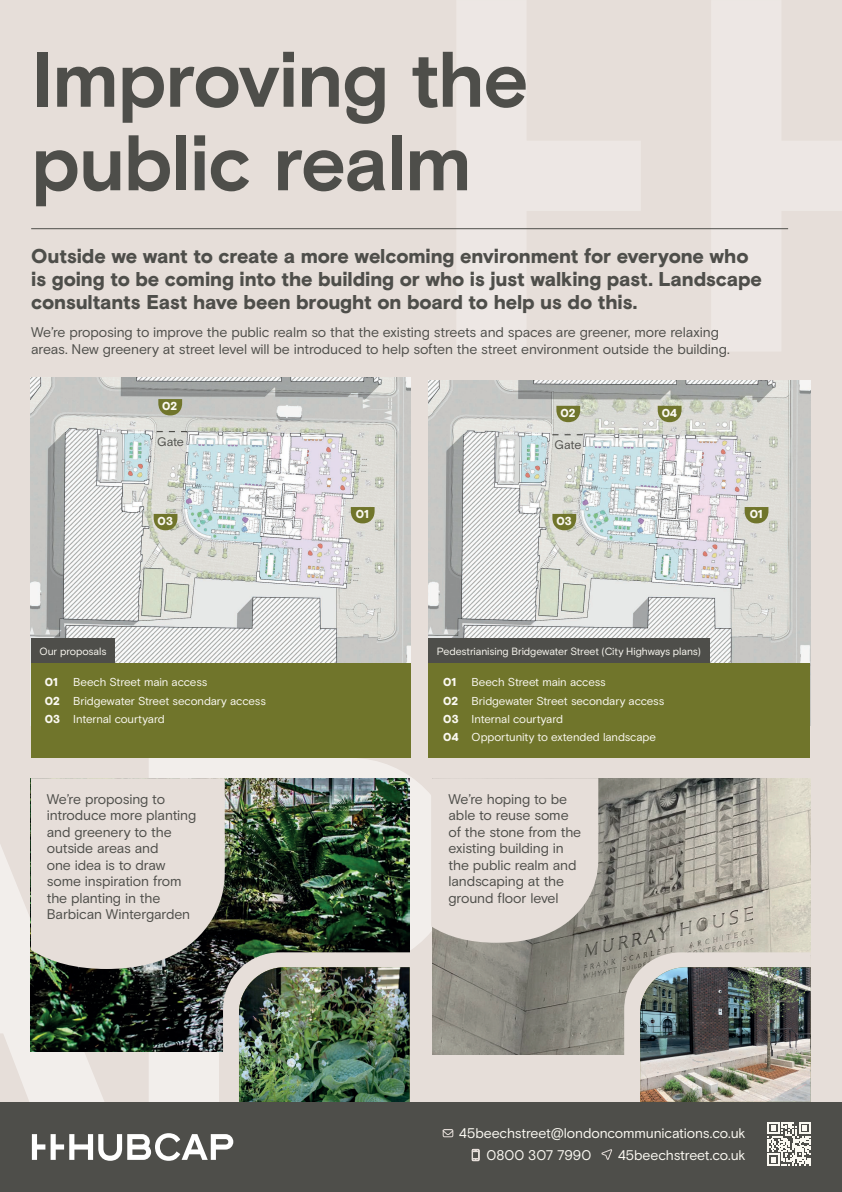
<style>
.page{position:relative;width:842px;height:1192px;background:#e6ded9}
.page>*{position:absolute;margin:0;border:0;box-sizing:border-box;transform-origin:0 0}
.title{font:700 78.5px/83.5px "Basis Grotesque Arabic Pro";letter-spacing:-.02em;color:#4e4e4a}
.sub{font:900 20px/23px "Basis Grotesque Arabic Pro";letter-spacing:-.01em;color:#4e4e4a}
.body_copy{font:14px/16.5px "Basis Grotesque Pro";letter-spacing:-.01em;color:#4e4e4a}
.t1{font:14px/21.9px "Basis Grotesque Pro";letter-spacing:-.01em;color:#fbf9f2}
.body_copy-2{font:12.4px "Basis Grotesque Pro";letter-spacing:-.025em;color:#4e4e4a}
.body_copy-3{font:11.5px "Basis Grotesque Pro";letter-spacing:-.01em;color:#fbf9f2}
.body_copy-4{font:900 11.5px "Basis Grotesque Arabic Pro";letter-spacing:-.005em;color:#fbf9f2}
.body_copy-5{font:10.5px "Basis Grotesque Pro";letter-spacing:-.01em;color:#fbf9f2}
.s1{font-family:"Basis Grotesque Arabic Pro";font-weight:900}
</style>
<div class="page">
<svg style="left:0;top:758px;width:456px;height:344px;fill:#ede8e4"></svg>
<div style="left:0;top:1102px;width:842px;height:90px;background:#4e4e4a"></div>
<svg style="left:32px;top:1133px;width:201px;height:28px"></svg>
<svg style="left:442px;top:1129px;width:11px;height:8px"></svg>
<svg style="left:601px;top:1149px;width:11px;height:11px"></svg>
<svg style="left:472px;top:1149px;width:7px;height:12px"></svg>
<svg style="left:767px;top:1122px;width:44px;height:44px"></svg>
<svg style="left:456px;top:1px;width:386px;height:350px"></svg>
<img style="left:31px;top:378px;width:380px;height:285px">
<img style="left:428px;top:381px;width:382px;height:344px">
<hr style="left:31px;top:229px;width:757px;height:1px;background:#4e4e4a">
<img style="left:432px;top:778px;width:379px;height:276px">
<div style="left:31px;top:639px;width:84px;height:24px;background:#4e4e4a"></div>
<div style="left:428px;top:639px;width:281px;height:24px;background:#4e4e4a"></div>
<div style="left:31px;top:663px;width:380px;height:95px;background:#70752b"></div>
<div style="left:428px;top:663px;width:381px;height:95px;background:#70752b"></div>
<svg style="left:351px;top:507px;width:24px;height:16px"></svg>
<svg style="left:745px;top:507px;width:23px;height:16px"></svg>
<svg style="left:154px;top:514px;width:23px;height:16px"></svg>
<svg style="left:552px;top:514px;width:24px;height:16px"></svg>
<svg style="left:158px;top:399px;width:24px;height:16px"></svg>
<svg style="left:556px;top:406px;width:24px;height:16px"></svg>
<svg style="left:658px;top:406px;width:23px;height:16px"></svg>
<svg style="left:431px;top:778px;width:167px;height:165px"></svg>
<img style="left:31px;top:778px;width:381px;height:324px">
<img style="left:239px;top:967px;width:171px;height:135px">
<svg style="left:624px;top:952px;width:187px;height:103px"></svg>
<img style="left:640px;top:967px;width:171px;height:135px">
<svg style="left:157px;top:431px;width:30px;height:1px"></svg>
<svg style="left:552px;top:434px;width:31px;height:1px"></svg>
<div style="left:550px;top:435px;width:36px;height:20px;background:#fbf9f2;opacity:.55"></div>
<div style="left:153px;top:432px;width:36px;height:19px;background:#fbf9f2;opacity:.55"></div>
<p class="title" style="left:31px;top:46px;width:499px">Improving the public realm</p>
<p class="sub" style="left:31px;top:246px;width:732px">Outside we want to create a more welcoming environment for everyone who is going to be coming into the building or who is just walking past. Landscape consultants East have been brought on board to help us do this.</p>
<p class="body_copy" style="left:31px;top:324px;width:700px;line-height:16.8px">We’re proposing to improve the public realm so that the existing streets and spaces are greener, more relaxing areas. New greenery at street level will be introduced to help soften the street environment outside the building.</p>
<p class="body_copy-4" style="left:162px;top:399px;width:17px">02</p>
<p class="body_copy-4" style="left:560px;top:406px;width:17px">02</p>
<p class="body_copy-4" style="left:662px;top:406px;width:17px">04</p>
<p class="body_copy-2" style="left:157px;top:434px;width:28px">Gate</p>
<p class="body_copy-2" style="left:555px;top:437px;width:28px">Gate</p>
<p class="body_copy-4" style="left:356px;top:507px;width:15px">01</p>
<p class="body_copy-4" style="left:750px;top:507px;width:15px">01</p>
<p class="body_copy-4" style="left:158px;top:514px;width:17px">03</p>
<p class="body_copy-4" style="left:556px;top:514px;width:17px">03</p>
<p class="body_copy-5" style="left:39px;top:645px;width:68px">Our proposals</p>
<p class="body_copy-5" style="left:437px;top:645px;width:266px">Pedestrianising Bridgewater Street (City Highways plans)</p>
<p class="body_copy-4" style="left:45px;top:675px;width:15px">01</p>
<p class="body_copy-3" style="left:73px;top:676px;width:136px">Beech Street main access</p>
<p class="body_copy-3" style="left:45px;top:694px;width:222px"><span class="s1">02</span> Bridgewater Street secondary access</p>
<p class="body_copy-3" style="left:45px;top:712px;width:121px"><span class="s1">03</span> Internal courtyard</p>
<p class="body_copy-4" style="left:443px;top:675px;width:15px">01</p>
<p class="body_copy-3" style="left:472px;top:676px;width:136px">Beech Street main access</p>
<p class="body_copy-3" style="left:443px;top:694px;width:222px"><span class="s1">02</span> Bridgewater Street secondary access</p>
<p class="body_copy-3" style="left:443px;top:712px;width:121px"><span class="s1">03</span> Internal courtyard</p>
<p class="body_copy-3" style="left:443px;top:730px;width:214px"><span class="s1">04</span> Opportunity to extended landscape</p>
<p class="body_copy" style="left:47px;top:791px;width:151px">We’re proposing to introduce more planting and greenery to the outside areas and<br>one idea is to draw some inspiration from the planting in the<br>Barbican Wintergarden</p>
<p class="body_copy" style="left:448px;top:791px;width:134px">We’re hoping to be able to reuse some of the stone from the existing building in the public realm and landscaping at the ground floor level</p>
<p class="t1" style="left:486px;top:1123px;width:261px;text-indent:-28px">45beechstreet@londoncommunications.co.uk<br>0800 307 7990</p>
<p class="t1" style="left:618px;top:1144px;width:129px">45beechstreet.co.uk</p>
</div>
